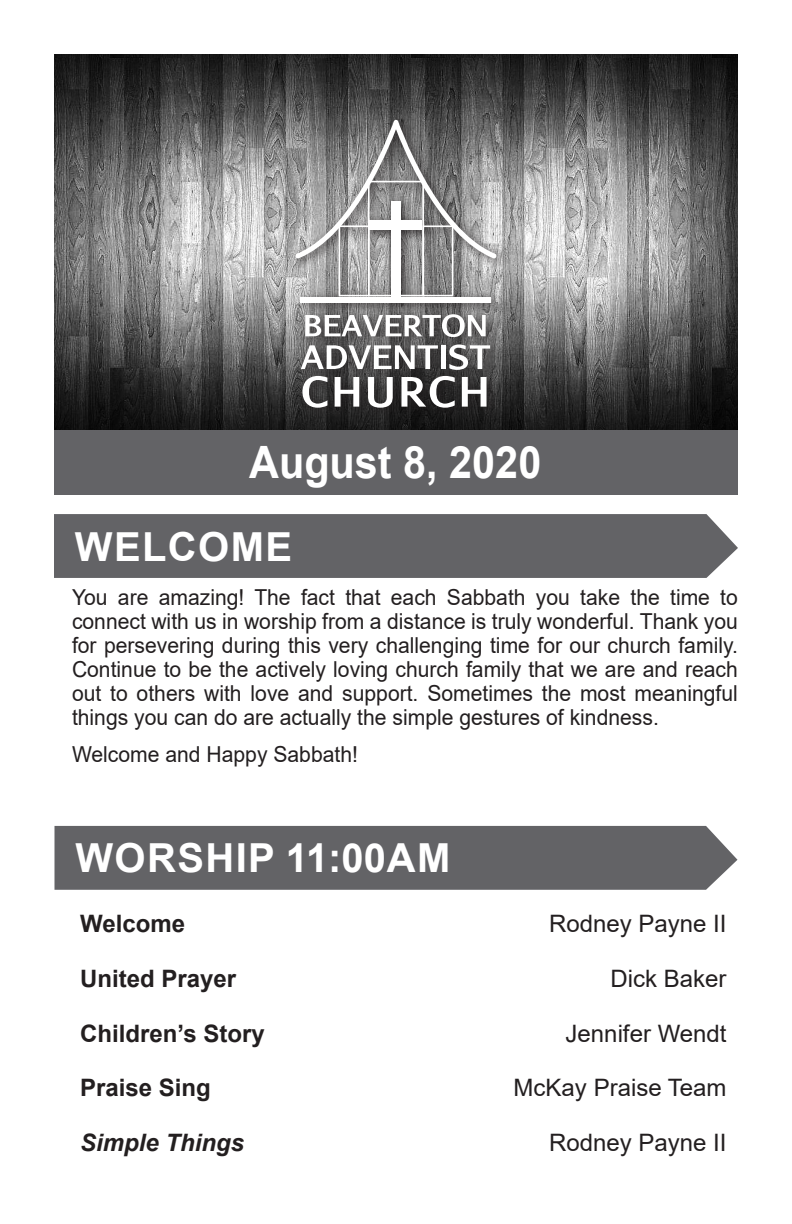
<style>
.page{position:relative;width:792px;height:1224px;background:#fff}
.page>*{position:absolute;margin:0;border:0;box-sizing:border-box;transform-origin:0 0}
.t1{font:700 44.6px "Arial";color:#fff;scale:.93 1}
.t2{font:700 40px "Arial";letter-spacing:.035em;color:#fff}
.t3{font:24px "Arial";color:#231f20}
.t4{font:700 24px "Arial";color:#231f20}
.t5{font:italic 700 24px "Arial";color:#231f20}
.Announcements{font:22px/24px "Arial";color:#231f20;text-align:justify;scale:.96 1}
</style>
<div class="page">
<img style="left:54px;top:54px;width:684px;height:376px">
<div style="left:289px;top:113px;width:220px;height:308px;background:#231f20;opacity:.9"></div>
<div style="left:301px;top:297px;width:190px;height:5px;background:#fff"></div>
<svg style="left:295px;top:120px;width:202px;height:176px;background:#989898"></svg>
<svg style="left:305px;top:314px;width:181px;height:23px"></svg>
<svg style="left:301px;top:345px;width:137px;height:24px"></svg>
<div style="left:441px;top:345px;width:5px;height:24px;background:#fff"></div>
<svg style="left:449px;top:345px;width:41px;height:25px"></svg>
<svg style="left:302px;top:376px;width:25px;height:32px"></svg>
<svg style="left:335px;top:377px;width:24px;height:30px"></svg>
<svg style="left:368px;top:377px;width:25px;height:31px"></svg>
<svg style="left:401px;top:376px;width:54px;height:32px"></svg>
<svg style="left:462px;top:377px;width:25px;height:30px"></svg>
<div style="left:54px;top:430px;width:684px;height:64px;background:#636366"></div>
<div style="left:54px;top:514px;width:684px;height:64px;background:#636366"></div>
<div style="left:54px;top:826px;width:684px;height:64px;background:#636366"></div>
<p class="t1" style="left:249px;top:431px;width:316px">August 8, 2020</p>
<p class="t2" style="left:75px;top:518px;width:219px">WELCOME</p>
<p class="Announcements" style="left:72px;top:585px;width:695px">You are amazing! The fact that each Sabbath you take the time to connect with us in worship from a distance is truly wonderful. Thank you for persevering during this very challenging time for our church family.<br>Continue to be the actively loving church family that we are and reach out to others with love and support. Sometimes the most meaningful things you can do are actually the simple gestures of kindness.</p>
<p class="Announcements" style="left:72px;top:742px;width:299px">Welcome and Happy Sabbath!</p>
<p class="t2" style="left:75px;top:830px;width:377px">WORSHIP 11:00AM</p>
<p class="t4" style="left:80px;top:907px;width:106px">Welcome</p>
<p class="t3" style="left:549px;top:907px;width:179px">Rodney Payne II</p>
<p class="t4" style="left:80px;top:961px;width:158px">United Prayer</p>
<p class="t3" style="left:611px;top:962px;width:118px">Dick Baker</p>
<p class="t4" style="left:80px;top:1016px;width:186px">Children’s Story</p>
<p class="t3" style="left:566px;top:1017px;width:162px">Jennifer Wendt</p>
<p class="t4" style="left:80px;top:1071px;width:132px">Praise Sing</p>
<p class="t3" style="left:514px;top:1071px;width:214px">McKay Praise Team</p>
<p class="t5" style="left:80px;top:1127px;width:166px">Simple Things</p>
<p class="t3" style="left:549px;top:1126px;width:179px">Rodney Payne II</p>
</div>
